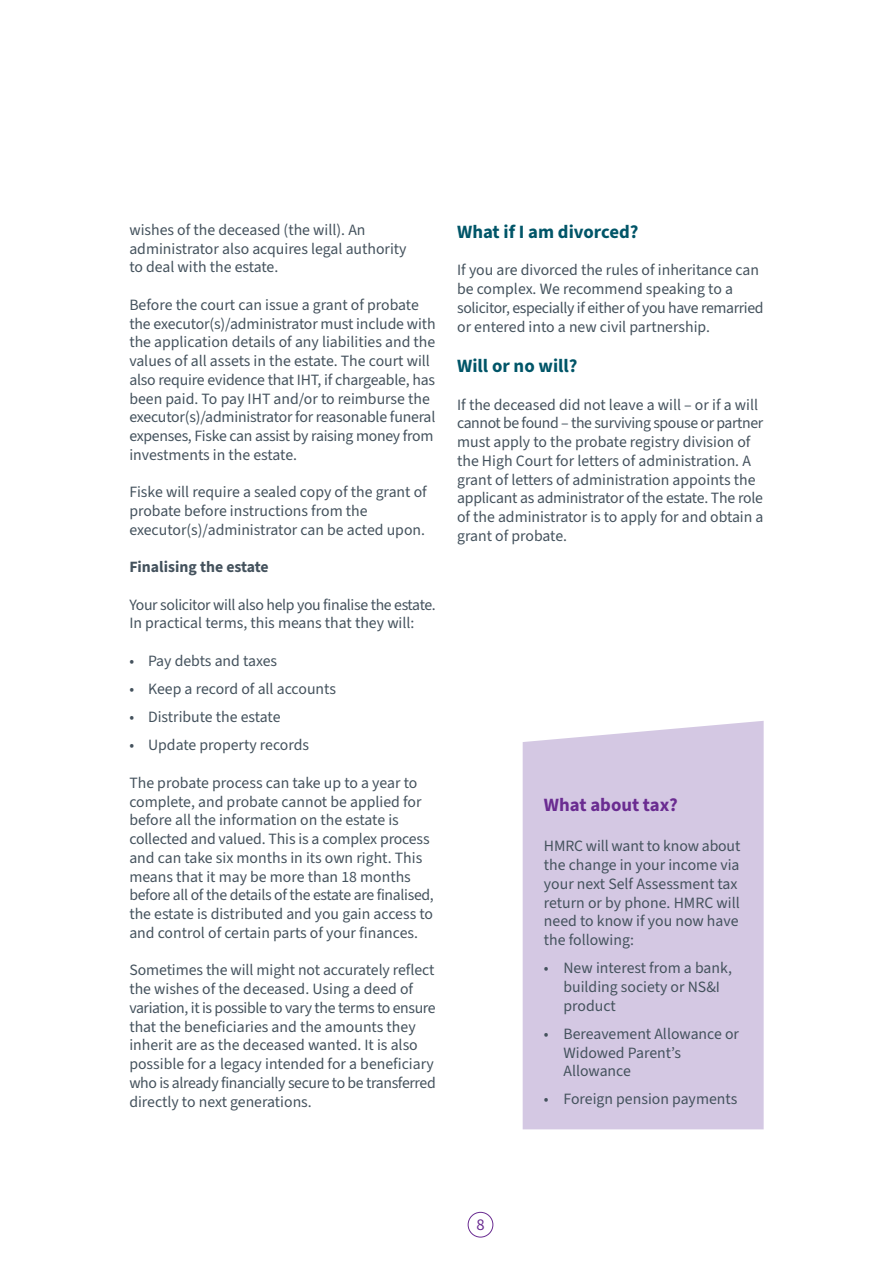
<style>
.page{position:relative;width:893px;height:1263px;background:#fff}
.page>*{position:absolute;margin:0;border:0;box-sizing:border-box;transform-origin:0 0}
.t1{font:700 18.75px "Source Sans 3";color:#005568}
.t2{font:700 18.75px "Source Sans 3";color:#6a2c91}
.t3{font:16.5px "Source Sans 3";color:#6a2c91}
.t4{font:15.75px/18.8px "Source Sans 3";color:#44525d}
.t5{font:15.75px/18.8px "Source Sans 3";letter-spacing:-.02em;color:#44525d}
.t6{font:700 15.75px "Source Sans 3";color:#44525d}
</style>
<div class="page">
<div style="left:468px;top:1212px;width:25px;height:25px;border:1px solid #6a2c91;border-radius:50%"></div>
<div style="left:523px;top:721px;width:241px;height:408px;background:#d4c8e3"></div>
<p class="t4" style="left:129px;top:221px;width:279px">wishes of the deceased (the will). An administrator also acquires legal authority to deal with the estate.</p>
<p class="t4" style="left:129px;top:296px;width:308px">Before the court can issue a grant of probate the executor(s)/administrator must include with the application details of any liabilities and the values of all assets in the estate. The court will also require evidence that IHT, if chargeable, has been paid. To pay IHT and/or to reimburse the executor(s)/administrator for reasonable funeral expenses, Fiske can assist by raising money from investments in the estate.</p>
<p class="t4" style="left:129px;top:483px;width:299px">Fiske will require a sealed copy of the grant of probate before instructions from the executor(s)/administrator can be acted upon.</p>
<p class="t6" style="left:129px;top:556px;width:141px">Finalising the estate</p>
<p class="t5" style="left:129px;top:596px;width:308px">Your solicitor will also help you finalise the estate.<br>In practical terms, this means that they will:</p>
<p class="t4" style="left:129px;top:652px;width:149px">• Pay debts and taxes</p>
<p class="t4" style="left:129px;top:680px;width:208px">• Keep a record of all accounts</p>
<p class="t4" style="left:129px;top:708px;width:153px">• Distribute the estate</p>
<p class="t4" style="left:129px;top:736px;width:181px">• Update property records</p>
<p class="t4" style="left:129px;top:774px;width:306px">The probate process can take up to a year to complete, and probate cannot be applied for before all the information on the estate is collected and valued. This is a complex process and can take six months in its own right. This means that it may be more than 18 months before all of the details of the estate are finalised, the estate is distributed and you gain access to and control of certain parts of your finances.</p>
<p class="t4" style="left:129px;top:961px;width:308px">Sometimes the will might not accurately reflect the wishes of the deceased. Using a deed of variation, it is possible to vary the terms to ensure that the beneficiaries and the amounts they inherit are as the deceased wanted. It is also possible for a legacy intended for a beneficiary who is already financially secure to be transferred directly to next generations.</p>
<p class="t1" style="left:457px;top:219px;width:183px">What if I am divorced?</p>
<p class="t4" style="left:457px;top:261px;width:308px">If you are divorced the rules of inheritance can be complex. We recommend speaking to a solicitor, especially if either of you have remarried or entered into a new civil partnership.</p>
<p class="t1" style="left:457px;top:353px;width:122px">Will or no will?</p>
<p class="t4" style="left:457px;top:395px;width:308px">If the deceased did not leave a will – or if a will cannot be found – the surviving spouse or partner must apply to the probate registry division of the High Court for letters of administration. A grant of letters of administration appoints the applicant as administrator of the estate. The role of the administrator is to apply for and obtain a grant of probate.</p>
<p class="t2" style="left:544px;top:792px;width:136px">What about tax?</p>
<p class="t4" style="left:544px;top:837px;width:198px">HMRC will want to know about the change in your income via your next Self Assessment tax return or by phone. HMRC will need to know if you now have the following:</p>
<p class="t4" style="left:563px;top:959px;width:170px;text-indent:-19px">• New interest from a bank, building society or NS&amp;I product</p>
<p class="t4" style="left:563px;top:1025px;width:177px;text-indent:-19px">• Bereavement Allowance or<br>Widowed Parent’s<br>Allowance</p>
<p class="t4" style="left:544px;top:1090px;width:195px">• Foreign pension payments</p>
<p class="t3" style="left:476px;top:1214px;width:10px">8</p>
</div>
